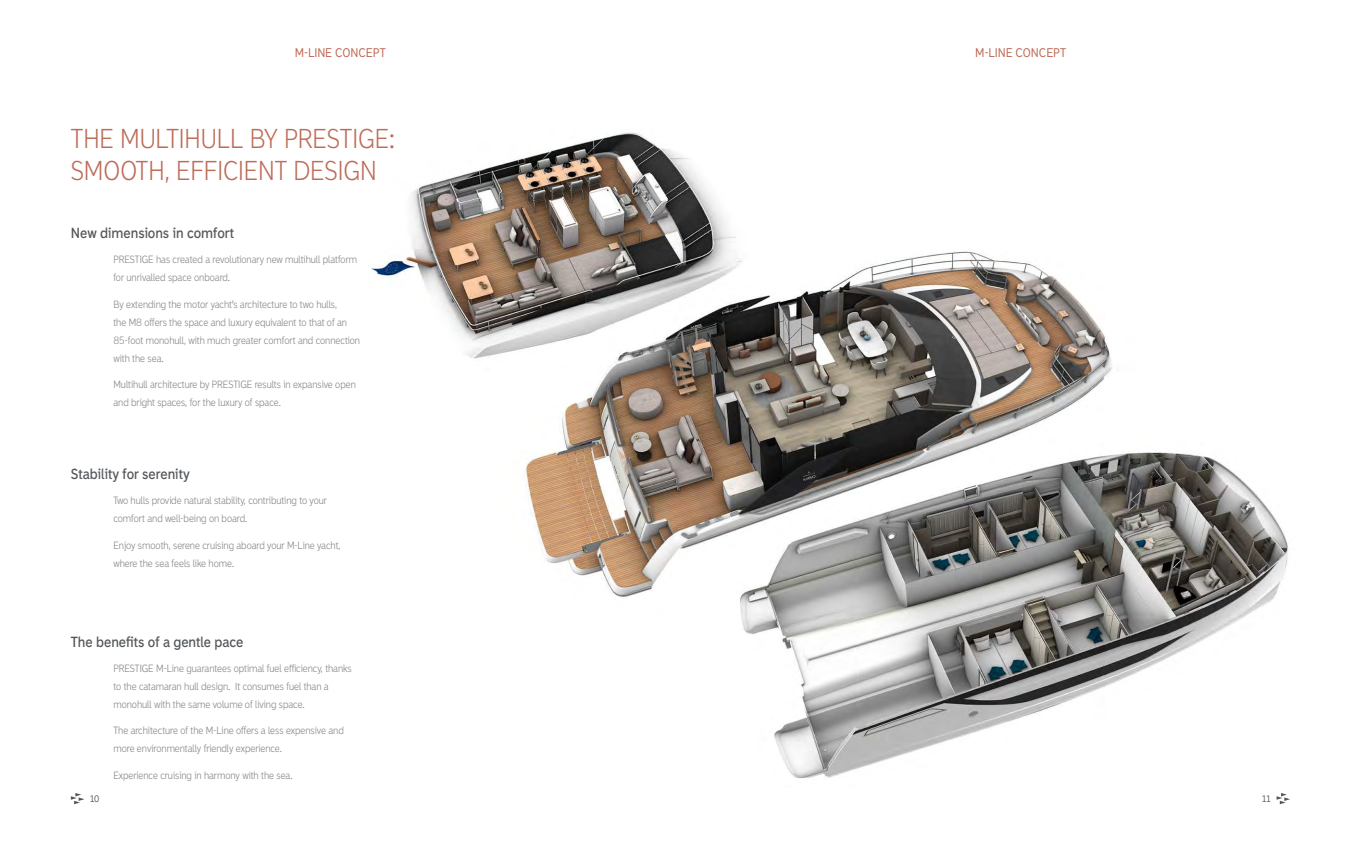
<style>
.page{position:relative;width:1361px;height:851px;background:#fff}
.page>*{position:absolute;margin:0;border:0;box-sizing:border-box;transform-origin:0 0}
.t1{font:300 26px/31.2px "Madras";color:#be6b58}
.t2{font:700 14px "Madras";color:#54575a}
.t3{font:12px "Madras";letter-spacing:-.005em;color:#be6b58}
.t4{font:300 10px/18px "Madras";color:#7d7e7d}
.t5{font:9px "Madras";color:#54575a}
</style>
<div class="page">
<img style="left:371px;top:132px;width:918px;height:646px">
<svg style="left:1276px;top:793px;width:14px;height:11px"></svg>
<svg style="left:71px;top:793px;width:13px;height:11px"></svg>
<p class="t3" style="left:295px;top:45px;width:92px">M-LINE CONCEPT</p>
<p class="t3" style="left:975px;top:45px;width:92px">M-LINE CONCEPT</p>
<h1 class="t1" style="left:71px;top:123px;width:325px">THE MULTIHULL BY PRESTIGE:<br>SMOOTH, EFFICIENT DESIGN</h1>
<h2 class="t2" style="left:71px;top:224px;width:165px">New dimensions in comfort</h2>
<p class="t4" style="left:113px;top:250px;width:245px">PRESTIGE has created a revolutionary new multihull platform for unrivalled space onboard.</p>
<p class="t4" style="left:113px;top:295px;width:248px">By extending the motor yacht’s architecture to two hulls,<br>the M8 offers the space and luxury equivalent to that of an 85-foot monohull, with much greater comfort and connection with the sea.</p>
<p class="t4" style="left:113px;top:375px;width:244px">Multihull architecture by PRESTIGE results in expansive open and bright spaces, for the luxury of space.</p>
<h2 class="t2" style="left:71px;top:465px;width:120px">Stability for serenity</h2>
<p class="t4" style="left:113px;top:491px;width:215px">Two hulls provide natural stability, contributing to your comfort and well-being on board.</p>
<p class="t4" style="left:113px;top:536px;width:229px">Enjoy smooth, serene cruising aboard your M-Line yacht, where the sea feels like home.</p>
<h2 class="t2" style="left:71px;top:632px;width:174px">The benefits of a gentle pace</h2>
<p class="t4" style="left:113px;top:659px;width:240px">PRESTIGE M-Line guarantees optimal fuel efficiency, thanks to the catamaran hull design. It consumes fuel than a monohull with the same volume of living space.</p>
<p class="t4" style="left:113px;top:721px;width:232px">The architecture of the M-Line offers a less expensive and more environmentally friendly experience.</p>
<p class="t4" style="left:113px;top:766px;width:181px">Experience cruising in harmony with the sea.</p>
<p class="t5" style="left:90px;top:793px;width:11px">10</p>
<p class="t5" style="left:1262px;top:793px;width:10px">11</p>
</div>
